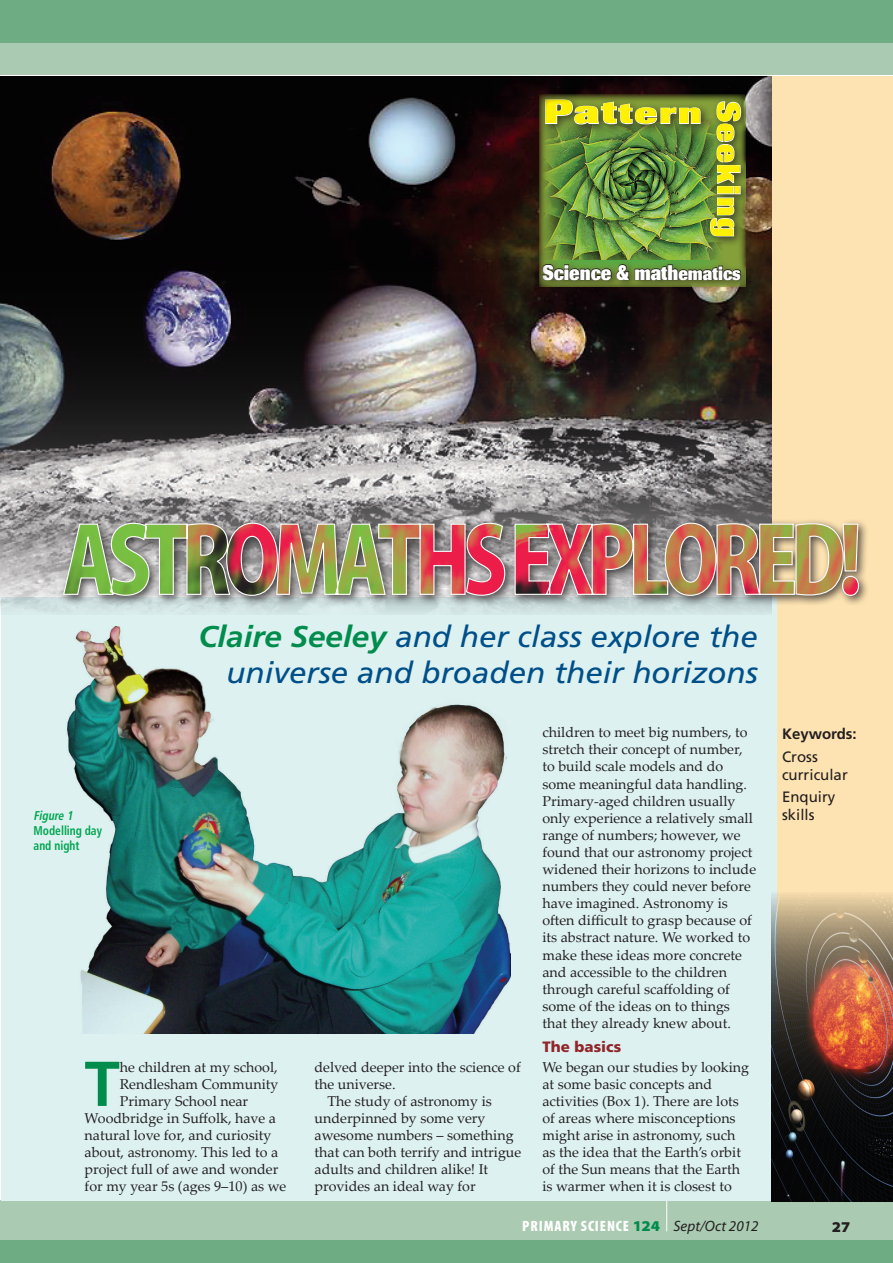
<style>
.page{position:relative;width:893px;height:1263px;background:#fff}
.page>*{position:absolute;margin:0;border:0;box-sizing:border-box;transform-origin:0 0}
.t1{font:700 63.3px "Frutiger";color:#008c4c}
.t2{font:800 31.8px "Imago";letter-spacing:.06em;color:#fff101}
.t3{font:800 30.15px "Imago";color:#fff101;scale:1.24 1}
.t4{font:italic 30px/36px "Frutiger";color:#004f88;text-align:right;scale:1.05 1}
.t5{font:800 20.85px "Imago";color:#fff;scale:.84 1}
.t6{font:15px "Myriad MM 830 300";letter-spacing:.03em;color:#fff}
.t7{font:15px/18px "Frutiger";color:#231f20}
.t8{font:900 15px "Frutiger";color:#902629}
.t9{font:700 15px "Frutiger";color:#231f20}
.t10{font:15px "Myriad MM 830 700";color:#231f20}
.t11{font:14.25px/17.1px "Palatino Linotype";color:#231f20}
.t12{font:700 condensed 12.75px/15px "Frutiger";color:#00a54f;scale:.9 1}
.t13{font:italic 700 condensed 12.75px "Frutiger";color:#00a54f;scale:.9 1}
.s1{font-size:33.15px}
.s2{font-size:19.05px}
.s3{font-weight:700;color:#008c4c}
.s4{font-family:"Myriad MM 830 700";color:#008c4c}
.s5{font-family:"Myriad MM It 400 600";color:#231f20}
</style>
<div class="page">
<div style="left:0;top:1240px;width:893px;height:23px;background:#6eac84"></div>
<div style="left:0;top:1200px;width:893px;height:40px;background:#aacab1"></div>
<div style="left:0;top:0;width:893px;height:43px;background:#6eac84"></div>
<div style="left:0;top:43px;width:893px;height:32px;background:#aacab1"></div>
<hr style="left:666px;top:1197px;width:1px;height:34px;background:#fff">
<div style="left:772px;top:77px;width:121px;height:1124px;background:#fee3b2"></div>
<div style="left:1px;top:598px;width:775px;height:603px;background:#ddf1f1"></div>
<img style="left:0;top:76px;width:771px;height:537px">
<svg style="left:539px;top:94px;width:206px;height:165px"></svg>
<img style="left:543px;top:135px;width:180px;height:124px">
<div style="left:704px;top:96px;width:48px;height:151px;background:#231f20;opacity:.75"></div>
<svg style="left:709px;top:101px;width:33px;height:136px;background:#7a8a56"></svg>
<div style="left:540px;top:94px;width:172px;height:41px;background:#231f20;opacity:.75"></div>
<svg style="left:545px;top:98px;width:156px;height:27px;background:#7e8b55"></svg>
<div style="left:537px;top:259px;width:213px;height:31px;background:#231f20;opacity:.75"></div>
<svg style="left:542px;top:264px;width:199px;height:16px;background:#4d612d"></svg>
<img style="left:67px;top:626px;width:443px;height:408px">
<div style="left:58px;top:517px;width:811px;height:89px;background:#231f20;opacity:.75"></div>
<svg style="left:62px;top:522px;width:798px;height:74px;background:#a9866a"></svg>
<img style="left:772px;top:892px;width:121px;height:309px">
<h3 class="t3" style="left:544px;top:95px;width:129px"><span class="s1">Pat</span>tern</h3>
<h2 class="t2" style="left:748px;top:102px;width:137px;rotate:90deg">Seeking</h2>
<h3 class="t5" style="left:542px;top:260px;width:238px">Science &amp; math<span class="s2">ematics</span></h3>
<h3 class="t4" style="left:198px;top:619px;width:534px"><span class="s3">Claire Seeley</span> and her class explore the universe and broaden their horizons</h3>
<p class="t13" style="left:34px;top:808px;width:48px">Figure 1</p>
<p class="t12" style="left:34px;top:823px;width:77px">Modelling day and night</p>
<h1 class="t1" style="left:85px;top:1047px;width:37px">T</h1>
<p class="t11" style="left:120px;top:1058px;width:159px">he children at my school,</p>
<p class="t11" style="left:120px;top:1075px;width:160px">Rendlesham Community</p>
<p class="t11" style="left:120px;top:1092px;width:130px">Primary School near</p>
<p class="t11" style="left:85px;top:1109px;width:193px">Woodbridge in Suffolk, have a</p>
<p class="t11" style="left:85px;top:1126px;width:188px">natural love for, and curiosity</p>
<p class="t11" style="left:85px;top:1143px;width:195px">about, astronomy. This led to a</p>
<p class="t11" style="left:85px;top:1160px;width:195px">project full of awe and wonder</p>
<p class="t11" style="left:85px;top:1177px;width:203px">for my year 5s (ages 9–10) as we</p>
<p class="t11" style="left:315px;top:1058px;width:208px">delved deeper into the science of</p>
<p class="t11" style="left:315px;top:1075px;width:83px">the universe.</p>
<p class="t11" style="left:327px;top:1092px;width:166px">The study of astronomy is</p>
<p class="t11" style="left:315px;top:1109px;width:172px">underpinned by some very</p>
<p class="t11" style="left:315px;top:1126px;width:201px">awesome numbers – something</p>
<p class="t11" style="left:315px;top:1143px;width:208px">that can both terrify and intrigue</p>
<p class="t11" style="left:315px;top:1160px;width:175px">adults and children alike! It</p>
<p class="t11" style="left:315px;top:1177px;width:163px">provides an ideal way for</p>
<p class="t11" style="left:542px;top:723px;width:215px">children to meet big numbers, to stretch their concept of number, to build scale models and do some meaningful data handling.<br>Primary-aged children usually only experience a relatively small range of numbers; however, we found that our astronomy project widened their horizons to include numbers they could never before have imagined. Astronomy is often difficult to grasp because of its abstract nature. We worked to make these ideas more concrete and accessible to the children through careful scaffolding of some of the ideas on to things that they already knew about.</p>
<p class="t8" style="left:542px;top:1038px;width:80px">The basics</p>
<p class="t11" style="left:542px;top:1057px;width:208px">We began our studies by looking at some basic concepts and activities (Box 1). There are lots of areas where misconceptions might arise in astronomy, such as the idea that the Earth’s orbit of the Sun means that the Earth is warmer when it is closest to</p>
<p class="t9" style="left:782px;top:725px;width:76px">Keywords:</p>
<p class="t7" style="left:782px;top:747px;width:67px">Cross curricular</p>
<p class="t7" style="left:782px;top:788px;width:55px">Enquiry skills</p>
<p class="t6" style="left:522px;top:1219px;width:238px">PRIMARY SCIENCE <span class="s4">124</span> <span class="s5">Sept/Oct 2012</span></p>
<p class="t10" style="left:832px;top:1219px;width:18px">27</p>
</div>
